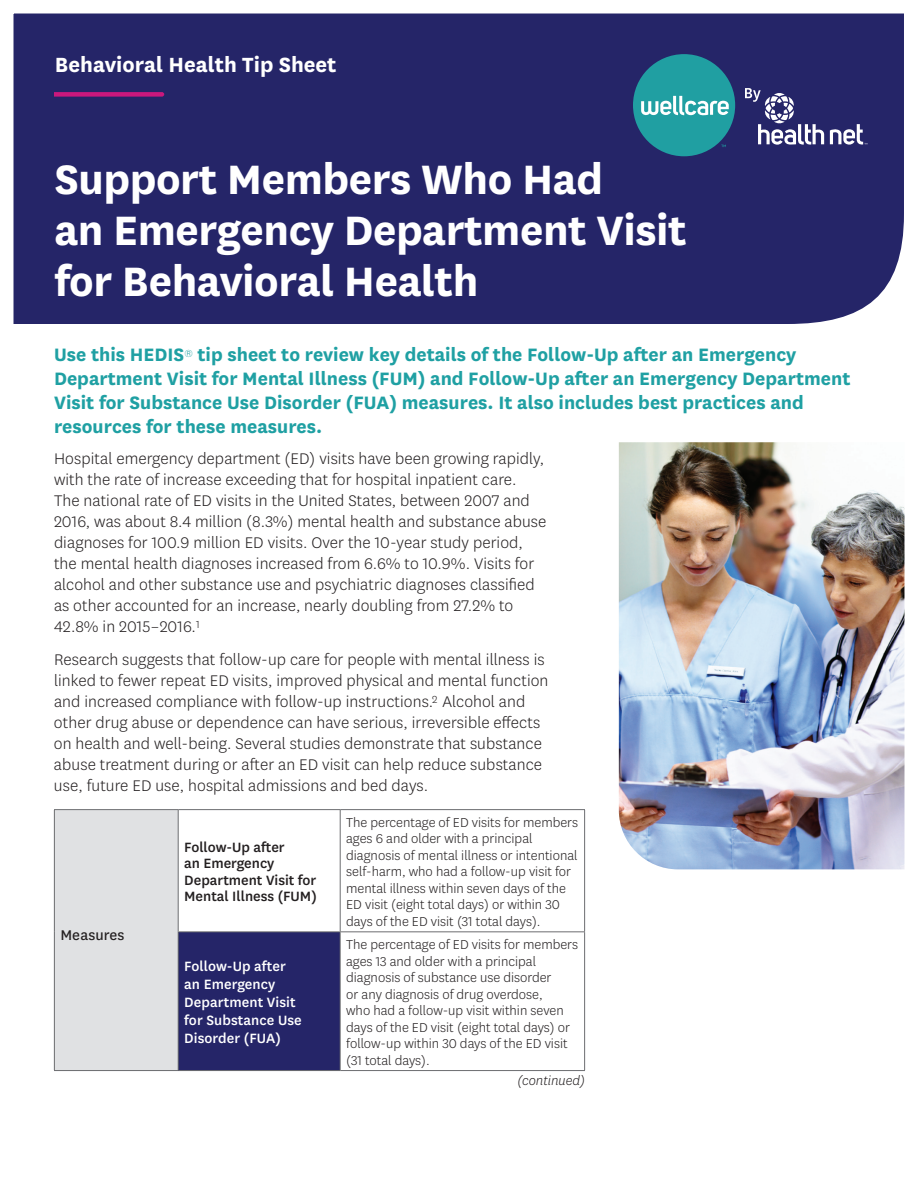
<style>
.page{position:relative;width:918px;height:1188px;background:#fff}
.page>*{position:absolute;margin:0;border:0;box-sizing:border-box;transform-origin:0 0}
.t1{font:700 48px/51px "Centene Sans";letter-spacing:-.01em;color:#fff}
.t2{font:700 24px "Centene Sans";color:#fff}
.t3{font:700 21px/24px "Centene Sans";color:#1fa0a3}
.t4{font:300 18px/21px "Centene Sans";letter-spacing:.005em;color:#231f20}
.t5{font:16.5px "Centene Sans";letter-spacing:.005em;color:#231f20}
.t6{font:500 15.75px/18px "Centene Sans";letter-spacing:.005em;color:#fff}
.t7{font:500 15.75px/16.5px "Centene Sans";color:#231f20}
.t8{font:300 15px/16.5px "Centene Sans";color:#231f20}
.t9{font:italic 300 15px "Centene Sans";color:#231f20}
</style>
<div class="page">
<div style="left:54px;top:810px;width:124px;height:261px;background:#e0e1e3"></div>
<div style="left:178px;top:932px;width:162px;height:139px;background:#252568"></div>
<hr style="left:178px;top:809px;width:162px;height:1px;background:#6c6d70">
<hr style="left:340px;top:809px;width:245px;height:1px;background:#6c6d70">
<hr style="left:584px;top:810px;width:1px;height:121px;background:#6c6d70">
<hr style="left:340px;top:810px;width:1px;height:121px;background:#6c6d70">
<hr style="left:179px;top:931px;width:161px;height:1px;background:#6c6d70">
<hr style="left:54px;top:810px;width:1px;height:122px;background:#6c6d70">
<hr style="left:54px;top:932px;width:1px;height:138px;background:#6c6d70">
<hr style="left:54px;top:809px;width:124px;height:1px;background:#6c6d70">
<hr style="left:178px;top:810px;width:1px;height:122px;background:#6c6d70">
<hr style="left:178px;top:932px;width:1px;height:138px;background:#6c6d70">
<hr style="left:340px;top:932px;width:1px;height:138px;background:#6c6d70">
<hr style="left:340px;top:931px;width:245px;height:1px;background:#6c6d70">
<hr style="left:584px;top:932px;width:1px;height:138px;background:#6c6d70">
<hr style="left:54px;top:1070px;width:124px;height:1px;background:#6c6d70">
<hr style="left:178px;top:1070px;width:162px;height:1px;background:#6c6d70">
<hr style="left:340px;top:1070px;width:245px;height:1px;background:#6c6d70">
<div style="left:15px;top:15px;width:888px;height:309px;background:#252568"></div>
<svg style="left:54px;top:92px;width:110px;height:5px"></svg>
<div style="left:633px;top:54px;width:102px;height:102px;background:#209fa2;border-radius:50%"></div>
<svg style="left:641px;top:96px;width:88px;height:20px"></svg>
<svg style="left:745px;top:88px;width:79px;height:57px"></svg>
<svg style="left:830px;top:124px;width:37px;height:21px"></svg>
<img style="left:619px;top:442px;width:284px;height:427px">
<p class="t2" style="left:55px;top:48px;width:283px">Behavioral Health Tip Sheet</p>
<h1 class="t1" style="left:54px;top:150px;width:634px">Support Members Who Had<br>an Emergency Department Visit for Behavioral Health</h1>
<p class="t3" style="left:54px;top:341px;width:798px">Use this HEDIS<sup>®</sup> tip sheet to review key details of the Follow-Up after an Emergency Department Visit for Mental Illness (FUM) and Follow-Up after an Emergency Department Visit for Substance Use Disorder (FUA) measures. It also includes best practices and resources for these measures.</p>
<p class="t4" style="left:54px;top:448px;width:494px">Hospital emergency department (ED) visits have been growing rapidly, with the rate of increase exceeding that for hospital inpatient care.<br>The national rate of ED visits in the United States, between 2007 and 2016, was about 8.4 million (8.3%) mental health and substance abuse diagnoses for 100.9 million ED visits. Over the 10-year study period, the mental health diagnoses increased from 6.6% to 10.9%. Visits for alcohol and other substance use and psychiatric diagnoses classified as other accounted for an increase, nearly doubling from 27.2% to 42.8% in 2015–2016.<sup>1</sup></p>
<p class="t4" style="left:54px;top:649px;width:496px">Research suggests that follow-up care for people with mental illness is linked to fewer repeat ED visits, improved physical and mental function and increased compliance with follow-up instructions.<sup>2</sup> Alcohol and other drug abuse or dependence can have serious, irreversible effects on health and well-being. Several studies demonstrate that substance abuse treatment during or after an ED visit can help reduce substance use, future ED use, hospital admissions and bed days.</p>
<h2 class="t5" style="left:60px;top:924px;width:65px">Measures</h2>
<p class="t7" style="left:184px;top:838px;width:134px">Follow-Up after<br>an Emergency<br>Department Visit for<br>Mental Illness (FUM)</p>
<p class="t6" style="left:184px;top:956px;width:119px">Follow-Up after an Emergency<br>Department Visit for Substance Use<br>Disorder (FUA)</p>
<p class="t8" style="left:346px;top:814px;width:233px">The percentage of ED visits for members ages 6 and older with a principal diagnosis of mental illness or intentional self-harm, who had a follow-up visit for mental illness within seven days of the ED visit (eight total days) or within 30 days of the ED visit (31 total days).</p>
<p class="t8" style="left:346px;top:936px;width:233px">The percentage of ED visits for members ages 13 and older with a principal diagnosis of substance use disorder<br>or any diagnosis of drug overdose,<br>who had a follow-up visit within seven days of the ED visit (eight total days) or follow-up within 30 days of the ED visit (31 total days).</p>
<p class="t9" style="left:517px;top:1072px;width:69px">(continued)</p>
</div>
